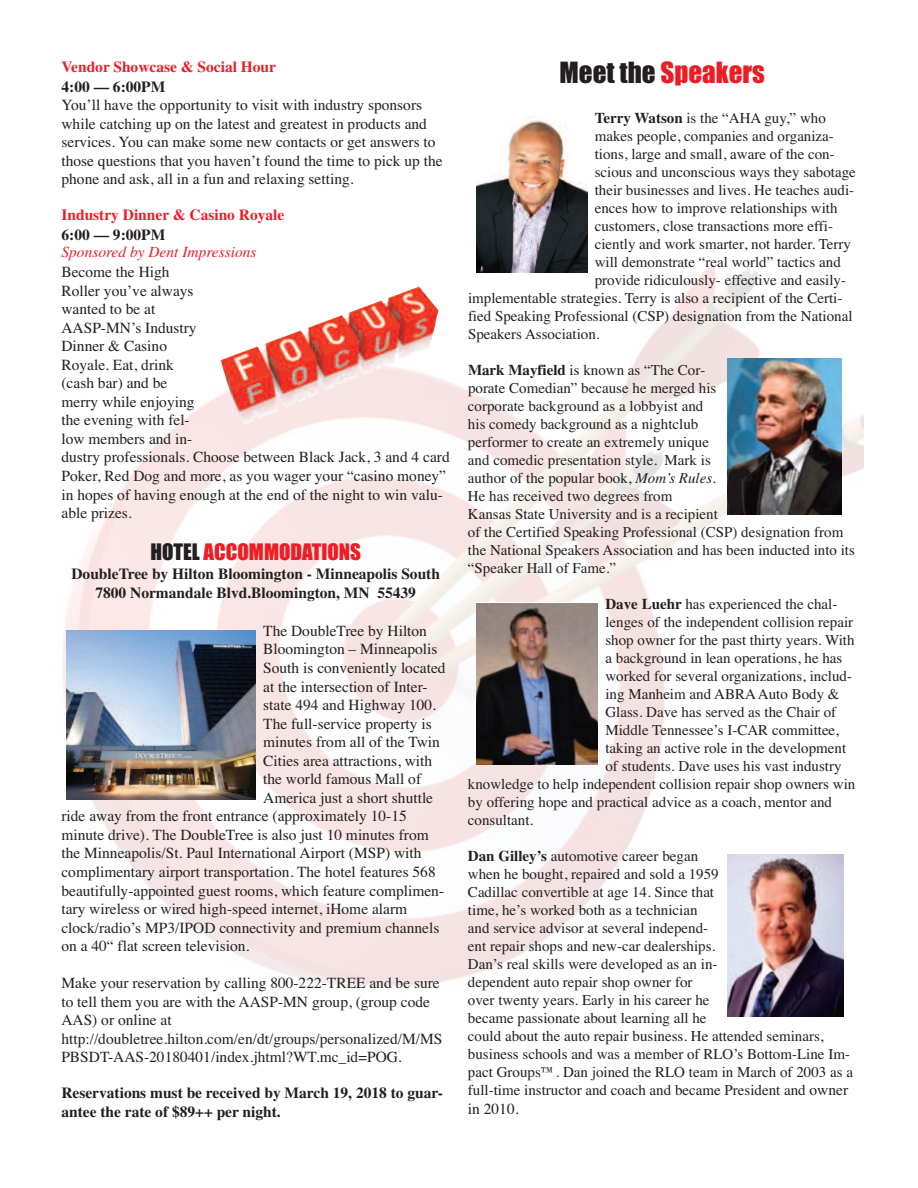
<style>
.page{position:relative;width:918px;height:1188px;background:#fff}
.page>*{position:absolute;margin:0;border:0;box-sizing:border-box;transform-origin:0 0}
.t1{font:27px "Impact";color:#ee1c25}
.t2{font:21px "Impact";color:#ee1c25}
.t3{font:15.45px/18.6px "Times";color:#231f20}
.t4{font:700 15.45px/18.6px "Times";color:#231f20;text-align:center}
.t5{font:700 15.45px "Times";color:#ee1c25}
.t6{font:italic 15.45px "Times";color:#ee1c25}
.t7{font:15px/18px "Times";color:#231f20}
.s1{color:#231f20}
.s2{font-weight:700}
.s3{font-style:italic}
.s4{font-size:15.45px}
</style>
<div class="page">
<img style="left:62px;top:190px;width:802px;height:797px">
<img style="left:221px;top:346px;width:42px;height:16px">
<img style="left:67px;top:630px;width:189px;height:170px">
<img style="left:476px;top:115px;width:111px;height:158px">
<img style="left:727px;top:359px;width:115px;height:156px">
<img style="left:476px;top:603px;width:122px;height:162px">
<img style="left:727px;top:855px;width:117px;height:162px">
<p class="t5" style="left:62px;top:62px;width:216px">Vendor Showcase &amp; Social Hour</p>
<p class="t4" style="left:62px;top:79px;width:105px">4:00 — 6:00PM</p>
<p class="t3" style="left:61px;top:96px;width:383px">You’ll have the opportunity to visit with industry sponsors while catching up on the latest and greatest in products and services. You can make some new contacts or get answers to those questions that you haven’t found the time to pick up the phone and ask, all in a fun and relaxing setting.</p>
<p class="t5" style="left:62px;top:210px;width:224px">Industry Dinner &amp; Casino Royale</p>
<p class="t4" style="left:62px;top:227px;width:105px">6:00 — 9:00PM</p>
<p class="t6" style="left:62px;top:247px;width:196px">Sponsored by Dent Impressions</p>
<p class="t3" style="left:61px;top:262px;width:390px">Become the High<br>Roller you’ve always<br>wanted to be at<br>AASP-MN’s Industry<br>Dinner &amp; Casino<br>Royale. Eat, drink<br>(cash bar) and be<br>merry while enjoying<br>the evening with fel-<br>low members and in-<br>dustry professionals. Choose between Black Jack, 3 and 4 card<br>Poker, Red Dog and more, as you wager your “casino money” in hopes of having enough at the end of the night to win valu&shy;able prizes.</p>
<h2 class="t2" style="left:150px;top:541px;width:212px"><span class="s1">HOTEL</span> ACCOMMODATIONS</h2>
<p class="t4" style="left:71px;top:566px;width:370px">DoubleTree by Hilton Bloomington - Minneapolis South<br>7800 Normandale Blvd.Bloomington, MN 55439</p>
<p class="t3" style="left:263px;top:621px;width:165px">The DoubleTree by Hilton</p>
<p class="t3" style="left:263px;top:640px;width:176px">Bloomington – Minneapolis</p>
<p class="t3" style="left:263px;top:658px;width:184px">South is conveniently located</p>
<p class="t3" style="left:263px;top:677px;width:166px">at the intersection of Inter-</p>
<p class="t3" style="left:263px;top:695px;width:174px">state 494 and Highway 100.</p>
<p class="t3" style="left:263px;top:714px;width:170px">The full-service property is</p>
<p class="t3" style="left:263px;top:733px;width:178px">minutes from all of the Twin</p>
<p class="t3" style="left:263px;top:751px;width:171px">Cities area attractions, with</p>
<p class="t3" style="left:263px;top:770px;width:159px">the world famous Mall of</p>
<p class="t3" style="left:263px;top:788px;width:171px">America just a short shuttle</p>
<p class="t3" style="left:61px;top:807px;width:347px">ride away from the front entrance (approximately 10-15</p>
<p class="t3" style="left:61px;top:825px;width:369px">minute drive). The DoubleTree is also just 10 minutes from</p>
<p class="t3" style="left:61px;top:844px;width:362px">the Minneapolis/St. Paul International Airport (MSP) with</p>
<p class="t3" style="left:61px;top:862px;width:376px">complimentary airport transportation. The hotel features 568</p>
<p class="t3" style="left:61px;top:881px;width:384px">beautifully-appointed guest rooms, which feature complimen-</p>
<p class="t3" style="left:61px;top:899px;width:347px">tary wireless or wired high-speed internet, iHome alarm</p>
<p class="t3" style="left:61px;top:918px;width:380px">clock/radio’s MP3/IPOD connectivity and premium channels</p>
<p class="t3" style="left:61px;top:936px;width:189px">on a 40“ flat screen television.</p>
<p class="t3" style="left:61px;top:974px;width:383px">Make your reservation by calling 800-222-TREE and be sure to tell them you are with the AASP-MN group, (group code AAS) or online at http://doubletree.hilton.com/en/dt/groups/personalized/M/MS PBSDT-AAS-20180401/index.jhtml?WT.mc_id=POG.</p>
<p class="t4" style="left:61px;top:1085px;width:383px;text-align:left">Reservations must be received by March 19, 2018 to guar&shy;antee the rate of $89++ per night.</p>
<h1 class="t1" style="left:560px;top:58px;width:207px"><span class="s1">Meet the</span> Speakers</h1>
<p class="t7" style="left:595px;top:109px;width:233px"><span class="s2">Terry Watson</span> is the “AHA guy,” who</p>
<p class="t7" style="left:595px;top:127px;width:241px">makes people, companies and organiza-</p>
<p class="t7" style="left:595px;top:145px;width:242px">tions, large and small, aware of the con-</p>
<p class="t7" style="left:595px;top:163px;width:263px">scious and unconscious ways they sabotage</p>
<p class="t7" style="left:595px;top:181px;width:261px">their businesses and lives. He teaches audi-</p>
<p class="t7" style="left:595px;top:199px;width:244px">ences how to improve relationships with</p>
<p class="t7" style="left:595px;top:217px;width:240px">customers, close transactions more effi-</p>
<p class="t7" style="left:595px;top:235px;width:258px">ciently and work smarter, not harder. Terry</p>
<p class="t7" style="left:595px;top:253px;width:248px">will demonstrate “real world” tactics and</p>
<p class="t7" style="left:595px;top:271px;width:253px">provide ridiculously- effective and easily-</p>
<p class="t7" style="left:468px;top:289px;width:376px">implementable strategies. Terry is also a recipient of the Certi-</p>
<p class="t7" style="left:468px;top:307px;width:386px">fied Speaking Professional (CSP) designation from the National</p>
<p class="t7" style="left:468px;top:325px;width:133px">Speakers Association.</p>
<p class="t7" style="left:468px;top:361px;width:389px"><span class="s2">Mark Mayfield</span> is known as “The Cor-<br>porate Comedian” because he merged his<br>corporate background as a lobbyist and<br>his comedy background as a nightclub<br>performer to create an extremely unique<br>and comedic presentation style. Mark is<br>author of the popular book, <span class="s3">Mom’s Rules</span>.<br>He has received two degrees from<br>Kansas State University and is a recipient<br>of the Certified Speaking Professional (CSP) designation from the National Speakers Association and has been inducted into its “Speaker Hall of Fame.”</p>
<p class="t7" style="left:605px;top:595px;width:233px"><span class="s2">Dave Luehr</span> has experienced the chal-</p>
<p class="t7" style="left:605px;top:613px;width:249px">lenges of the independent collision repair</p>
<p class="t7" style="left:605px;top:631px;width:251px">shop owner for the past thirty years. With</p>
<p class="t7" style="left:605px;top:649px;width:239px">a background in lean operations, he has</p>
<p class="t7" style="left:605px;top:667px;width:248px">worked for several organizations, includ-</p>
<p class="t7" style="left:605px;top:685px;width:236px">ing Manheim and ABRAAuto Body &amp;</p>
<p class="t7" style="left:605px;top:703px;width:232px">Glass. Dave has served as the Chair of</p>
<p class="t7" style="left:605px;top:721px;width:235px">Middle Tennessee’s I-CAR committee,</p>
<p class="t7" style="left:605px;top:739px;width:242px">taking an active role in the development</p>
<p class="t7" style="left:605px;top:757px;width:238px">of students. Dave uses his vast industry</p>
<p class="t7" style="left:468px;top:775px;width:389px">knowledge to help independent collision repair shop owners win</p>
<p class="t7" style="left:468px;top:793px;width:366px">by offering hope and practical advice as a coach, mentor and</p>
<p class="t7" style="left:468px;top:811px;width:67px">consultant.</p>
<p class="t7" style="left:468px;top:847px;width:387px"><span class="s2">Dan Gilley’s</span> automotive career began<br>when he bought, repaired and sold a 1959<br>Cadillac convertible at age 14. Since that<br>time, he’s worked both as a technician<br>and service advisor at several independ-<br>ent repair shops and new-car dealerships.<br>Dan’s real skills were developed as an in-<br>dependent auto repair shop owner for<br>over twenty years. Early in his career he<br>became passionate about learning all he<br>could about the auto repair business. He attended seminars, business schools and was a member of RLO’s Bottom-Line Im&shy;pact Groups™. Dan joined the RLO team in March of 2003 as a full-time instructor and coach and became President and <span class="s4">owner</span></p>
<p class="t3" style="left:468px;top:1099px;width:52px">in 2010.</p>
</div>
